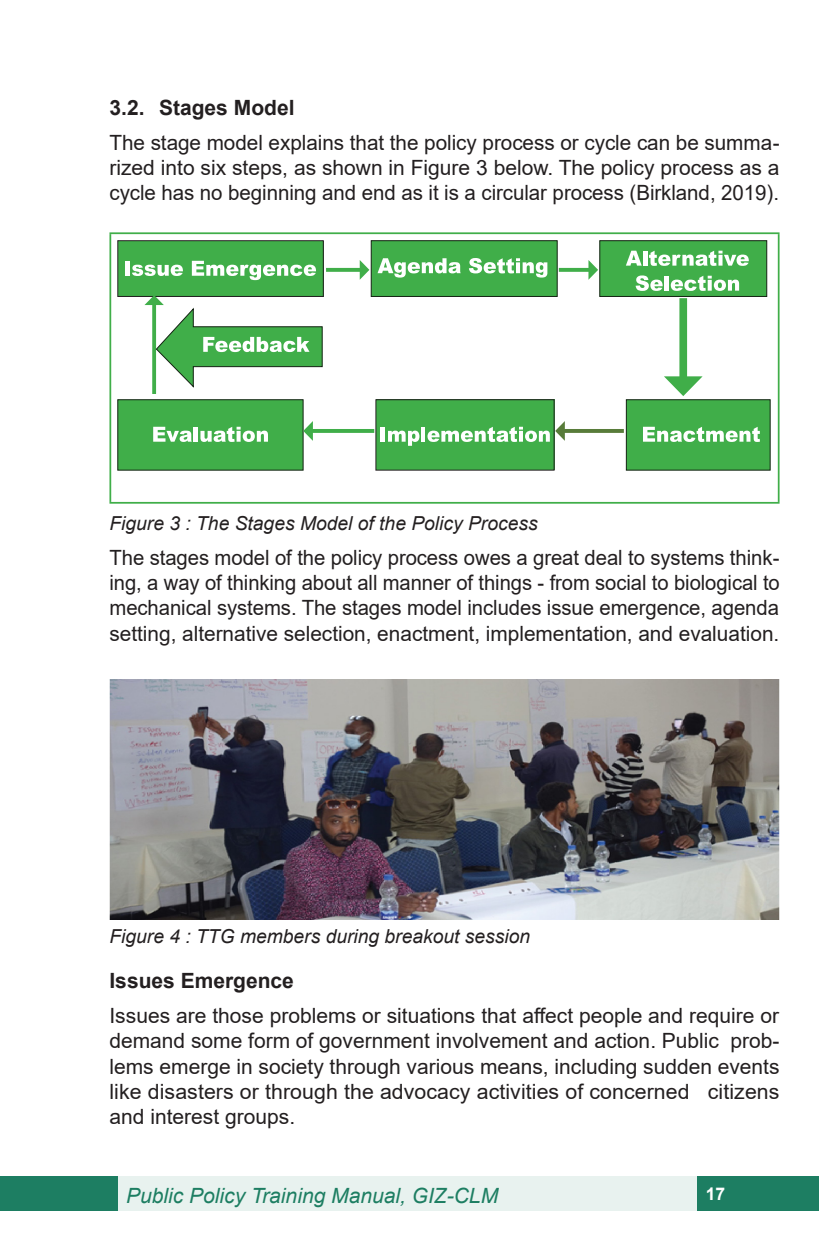
<style>
.page{position:relative;width:819px;height:1241px;background:#fff}
.page>*{position:absolute;margin:0;border:0;box-sizing:border-box;transform-origin:0 0}
.BODY_1{font:21px/25.2px "Arial";color:#231f20;text-align:justify}
.t1{font:italic 21px "Arial";color:#1d7e62}
.Heading{font:700 21px "Arial";color:#231f20}
.Heading-2{font:italic 19.25px "Arial";color:#231f20}
.t2{font:700 17.5px "Arial";color:#fff}
</style>
<div class="page">
<div style="left:117px;top:1176px;width:580px;height:34px;background:#e8f2ef"></div>
<div style="left:697px;top:1175px;width:122px;height:35px;background:#1d7e62"></div>
<div style="left:0;top:1175px;width:117px;height:35px;background:#1d7e62"></div>
<hr style="left:109px;top:232px;width:670px;height:2px;background:#40ae49">
<hr style="left:109px;top:234px;width:2px;height:268px;background:#40ae49">
<hr style="left:777px;top:234px;width:2px;height:268px;background:#40ae49">
<hr style="left:109px;top:502px;width:670px;height:1px;background:#40ae49">
<div style="left:118px;top:241px;width:205px;height:55px;background:#40ae49"></div>
<div style="left:117px;top:240px;width:207px;height:57px;border:1px solid #231f20"></div>
<div style="left:371px;top:240px;width:186px;height:57px;background:#40ae49;border:1px solid #132312"></div>
<div style="left:599px;top:240px;width:168px;height:57px;background:#40ae49;border:1px solid #132312"></div>
<div style="left:626px;top:399px;width:144px;height:71px;background:#40ae49;border:1px solid #132312"></div>
<div style="left:376px;top:399px;width:178px;height:71px;background:#40ae49"></div>
<div style="left:375px;top:399px;width:179px;height:71px;border:1px solid #231f20"></div>
<div style="left:117px;top:399px;width:186px;height:71px;background:#40ae49;border:1px solid #132312"></div>
<svg style="left:303px;top:421px;width:71px;height:20px"></svg>
<svg style="left:558px;top:260px;width:40px;height:20px"></svg>
<svg style="left:326px;top:260px;width:43px;height:20px"></svg>
<svg style="left:664px;top:298px;width:38px;height:98px"></svg>
<div style="left:125px;top:261px;width:5px;height:15px;background:#fff"></div>
<svg style="left:132px;top:264px;width:51px;height:12px"></svg>
<svg style="left:192px;top:261px;width:124px;height:19px"></svg>
<svg style="left:377px;top:258px;width:83px;height:19px"></svg>
<svg style="left:469px;top:258px;width:78px;height:19px"></svg>
<svg style="left:626px;top:251px;width:15px;height:14px"></svg>
<hr style="left:643px;top:251px;width:4px;height:14px;background:#fff">
<svg style="left:649px;top:251px;width:99px;height:15px"></svg>
<svg style="left:635px;top:275px;width:27px;height:16px"></svg>
<hr style="left:664px;top:276px;width:4px;height:14px;background:#fff">
<svg style="left:670px;top:276px;width:69px;height:15px"></svg>
<svg style="left:144px;top:295px;width:179px;height:99px"></svg>
<svg style="left:153px;top:426px;width:39px;height:16px"></svg>
<hr style="left:194px;top:426px;width:4px;height:15px;background:#fff">
<svg style="left:200px;top:426px;width:68px;height:16px"></svg>
<div style="left:380px;top:426px;width:5px;height:15px;background:#fff"></div>
<svg style="left:388px;top:430px;width:31px;height:16px"></svg>
<hr style="left:421px;top:426px;width:4px;height:15px;background:#fff">
<svg style="left:427px;top:421px;width:197px;height:21px"></svg>
<svg style="left:643px;top:426px;width:117px;height:16px"></svg>
<img style="left:109px;top:679px;width:670px;height:240px">
<p class="Heading" style="left:109px;top:92px;width:186px">3.2. Stages Model</p>
<p class="BODY_1" style="left:109px;top:130px;width:671px">The stage model explains that the policy process or cycle can be summa&shy;rized into six steps, as shown in Figure 3 below. The policy process as a cycle has no beginning and end as it is a circular process (Birkland, 2019).</p>
<p class="Heading-2" style="left:109px;top:510px;width:429px">Figure 3 : The Stages Model of the Policy Process</p>
<p class="BODY_1" style="left:109px;top:544px;width:672px">The stages model of the policy process owes a great deal to systems think&shy;ing, a way of thinking about all manner of things - from social to biological to mechanical systems. The stages model includes issue emergence, agenda setting, alternative selection, enactment, implementation, and evaluation.</p>
<p class="Heading-2" style="left:109px;top:923px;width:422px">Figure 4 : TTG members during breakout session</p>
<p class="Heading" style="left:109px;top:965px;width:186px">Issues Emergence</p>
<p class="BODY_1" style="left:109px;top:1002px;width:671px">Issues are those problems or situations that affect people and require or demand some form of government involvement and action. Public prob&shy;lems emerge in society through various means, including sudden events like disasters or through the advocacy activities of concerned citizens and interest groups.</p>
<p class="t1" style="left:126px;top:1182px;width:373px">Public Policy Training Manual, GIZ-CLM</p>
<p class="t2" style="left:705px;top:1180px;width:21px">17</p>
</div>
